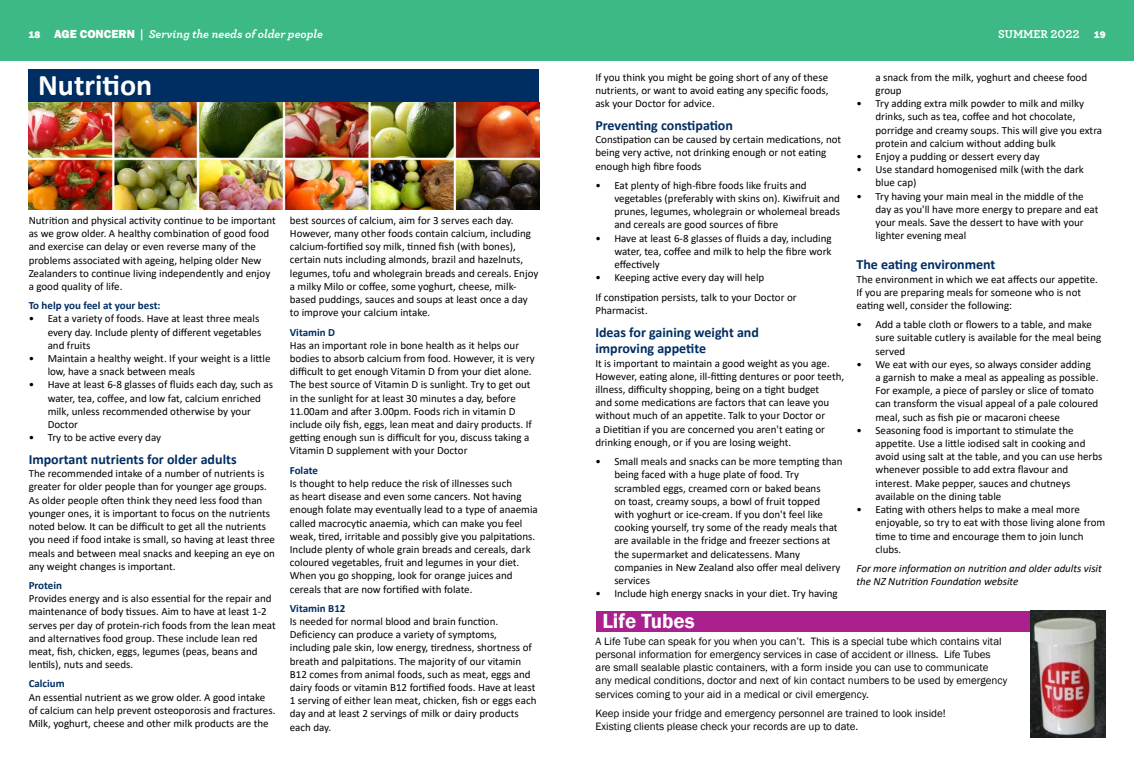
<style>
.page{position:relative;width:1134px;height:766px;background:#fff}
.page>*{position:absolute;margin:0;border:0;box-sizing:border-box;transform-origin:0 0}
.t1{font:700 30px "Calibri";color:#fff}
.t2{font:600 21px "Franklin Gothic";color:#fff}
.t3{font:700 14px/16.8px "Calibri";color:#002d62}
.t4{font:italic 700 12px "Archer";color:#fff}
.t5{font:700 12px "Archer";color:#fff}
.t6{font:11px/13.2px "Calibri";color:#000}
.t7{font:11px/13.2px "Franklin Gothic";color:#000}
.t8{font:italic 11px/13.2px "Calibri";color:#000}
.t9{font:700 11px "Calibri";color:#002d62}
.s1{font-family:"Franklin Gothic";font-weight:800;font-style:normal;font-size:10px}
.s2{font-family:"Franklin Gothic";font-weight:800;font-style:normal}
.s3{font-style:normal}
.s4{font-family:"Franklin Gothic";font-weight:800;font-size:10px}
</style>
<div class="page">
<div style="left:0;top:0;width:1134px;height:60px;background:#3db986"></div>
<div style="left:29px;top:69px;width:510px;height:34px;background:#002d62"></div>
<img style="left:28px;top:103px;width:511px;height:107px">
<div style="left:596px;top:611px;width:509px;height:20px;background:#aa218e"></div>
<img style="left:1030px;top:610px;width:75px;height:127px">
<p class="t4" style="left:28px;top:24px;width:296px"><span class="s1">18</span> <span class="s2">AGE CONCERN</span> <span class="s3">|</span> Serving the needs of older people</p>
<p class="t5" style="left:998px;top:25px;width:109px">SUMMER 2022 <span class="s4">19</span></p>
<h1 class="t1" style="left:38px;top:64px;width:116px">Nutrition</h1>
<p class="t6" style="left:875px;top:70px;width:213px">a snack from the milk, yoghurt and cheese food group</p>
<p class="t6" style="left:875px;top:97px;width:228px;text-indent:-19px">• Try adding extra milk powder to milk and milky drinks, such as tea, coffee and hot chocolate, porridge and creamy soups. This will give you extra protein and calcium without adding bulk</p>
<p class="t6" style="left:856px;top:149px;width:185px">• Enjoy a pudding or dessert every day</p>
<p class="t6" style="left:875px;top:163px;width:210px;text-indent:-19px">• Use standard homogenised milk (with the dark blue cap)</p>
<p class="t6" style="left:875px;top:189px;width:224px;text-indent:-19px">• Try having your main meal in the middle of the day as you'll have more energy to prepare and eat your meals. Save the dessert to have with your lighter evening meal</p>
<p class="t3" style="left:856px;top:256px;width:140px">The eating environment</p>
<p class="t6" style="left:856px;top:272px;width:243px">The environment in which we eat affects our appetite.<br>If you are preparing meals for someone who is not eating well, consider the following:</p>
<p class="t6" style="left:875px;top:317px;width:227px;text-indent:-19px">• Add a table cloth or flowers to a table, and make sure suitable cutlery is available for the meal being served</p>
<p class="t6" style="left:875px;top:357px;width:224px;text-indent:-19px">• We eat with our eyes, so always consider adding a garnish to make a meal as appealing as possible.<br>For example, a piece of parsley or slice of tomato can transform the visual appeal of a pale coloured meal, such as fish pie or macaroni cheese</p>
<p class="t6" style="left:875px;top:423px;width:228px;text-indent:-19px">• Seasoning food is important to stimulate the appetite. Use a little iodised salt in cooking and avoid using salt at the table, and you can use herbs whenever possible to add extra flavour and interest. Make pepper, sauces and chutneys available on the dining table</p>
<p class="t6" style="left:875px;top:502px;width:231px;text-indent:-19px">• Eating with others helps to make a meal more enjoyable, so try to eat with those living alone from time to time and encourage them to join lunch clubs.</p>
<p class="t8" style="left:856px;top:561px;width:247px">For more information on nutrition and older adults visit the NZ Nutrition Foundation website</p>
<p class="t6" style="left:595px;top:70px;width:235px;text-align:justify">If you think you might be going short of any of these nutrients, or want to avoid eating any specific foods, ask your Doctor for advice.</p>
<p class="t3" style="left:595px;top:117px;width:139px">Preventing constipation</p>
<p class="t6" style="left:595px;top:133px;width:247px">Constipation can be caused by certain medications, not being very active, not drinking enough or not eating enough high fibre foods</p>
<p class="t6" style="left:614px;top:178px;width:227px;text-indent:-19px">• Eat plenty of high-fibre foods like fruits and vegetables (preferably with skins on). Kiwifruit and prunes, legumes, wholegrain or wholemeal breads and cereals are good sources of fibre</p>
<p class="t6" style="left:614px;top:231px;width:219px;text-align:justify;text-indent:-19px">• Have at least 6-8 glasses of fluids a day, including water, tea, coffee and milk to help the fibre work effectively</p>
<p class="t6" style="left:595px;top:268px;width:203px;line-height:19.2px">• Keeping active every day will help<br>If constipation persists, talk to your Doctor or</p>
<p class="t6" style="left:595px;top:303px;width:54px">Pharmacist.</p>
<p class="t3" style="left:595px;top:323px;width:165px">Ideas for gaining weight and improving appetite</p>
<p class="t6" style="left:595px;top:356px;width:250px">It is important to maintain a good weight as you age.<br>However, eating alone, ill-fitting dentures or poor teeth, illness, difficulty shopping, being on a tight budget<br>and some medications are factors that can leave you without much of an appetite. Talk to your Doctor or<br>a Dietitian if you are concerned you aren't eating or drinking enough, or if you are losing weight.</p>
<p class="t6" style="left:614px;top:454px;width:230px;text-indent:-19px">• Small meals and snacks can be more tempting than being faced with a huge plate of food. Try scrambled eggs, creamed corn or baked beans<br>on toast, creamy soups, a bowl of fruit topped with yoghurt or ice-cream. If you don't feel like cooking yourself, try some of the ready meals that are available in the fridge and freezer sections at the supermarket and delicatessens. Many companies in New Zealand also offer meal delivery services</p>
<p class="t6" style="left:595px;top:586px;width:244px">• Include high energy snacks in your diet. Try having</p>
<p class="t6" style="left:290px;top:213px;width:250px">best sources of calcium, aim for 3 serves each day.<br>However, many other foods contain calcium, including calcium-fortified soy milk, tinned fish (with bones), certain nuts including almonds, brazil and hazelnuts, legumes, tofu and wholegrain breads and cereals. Enjoy a milky Milo or coffee, some yoghurt, cheese, milk&shy;based puddings, sauces and soups at least once a day to improve your calcium intake.</p>
<p class="t9" style="left:290px;top:324px;width:47px">Vitamin D</p>
<p class="t6" style="left:290px;top:338px;width:247px">Has an important role in bone health as it helps our bodies to absorb calcium from food. However, it is very difficult to get enough Vitamin D from your diet alone.<br>The best source of Vitamin D is sunlight. Try to get out in the sunlight for at least 30 minutes a day, before 11.00am and after 3.00pm. Foods rich in vitamin D include oily fish, eggs, lean meat and dairy products. If getting enough sun is difficult for you, discuss taking a Vitamin D supplement with your Doctor</p>
<p class="t9" style="left:290px;top:462px;width:30px">Folate</p>
<p class="t6" style="left:290px;top:476px;width:249px">Is thought to help reduce the risk of illnesses such<br>as heart disease and even some cancers. Not having enough folate may eventually lead to a type of anaemia called macrocytic anaemia, which can make you feel weak, tired, irritable and possibly give you palpitations.<br>Include plenty of whole grain breads and cereals, dark coloured vegetables, fruit and legumes in your diet.<br>When you go shopping, look for orange juices and cereals that are now fortified with folate.</p>
<p class="t9" style="left:290px;top:600px;width:57px">Vitamin B12</p>
<p class="t6" style="left:290px;top:614px;width:248px">Is needed for normal blood and brain function.<br>Deficiency can produce a variety of symptoms, including pale skin, low energy, tiredness, shortness of breath and palpitations. The majority of our vitamin B12 comes from animal foods, such as meat, eggs and dairy foods or vitamin B12 fortified foods. Have at least 1 serving of either lean meat, chicken, fish or eggs each day and at least 2 servings of milk or dairy products each day.</p>
<p class="t6" style="left:29px;top:213px;width:249px">Nutrition and physical activity continue to be important as we grow older. A healthy combination of good food and exercise can delay or even reverse many of the problems associated with ageing, helping older New Zealanders to continue living independently and enjoy a good quality of life.</p>
<p class="t9" style="left:29px;top:297px;width:133px">To help you feel at your best:</p>
<p class="t6" style="left:48px;top:312px;width:215px;text-indent:-19px">• Eat a variety of foods. Have at least three meals every day. Include plenty of different vegetables and fruits</p>
<p class="t6" style="left:48px;top:351px;width:224px;text-indent:-19px">• Maintain a healthy weight. If your weight is a little low, have a snack between meals</p>
<p class="t6" style="left:48px;top:378px;width:227px;text-indent:-19px">• Have at least 6-8 glasses of fluids each day, such as water, tea, coffee, and low fat, calcium enriched milk, unless recommended otherwise by your Doctor</p>
<p class="t6" style="left:29px;top:430px;width:134px">• Try to be active every day</p>
<p class="t3" style="left:29px;top:450px;width:209px">Important nutrients for older adults</p>
<p class="t6" style="left:29px;top:466px;width:248px">The recommended intake of a number of nutrients is greater for older people than for younger age groups.<br>As older people often think they need less food than younger ones, it is important to focus on the nutrients noted below. It can be difficult to get all the nutrients you need if food intake is small, so having at least three meals and between meal snacks and keeping an eye on any weight changes is important.</p>
<p class="t9" style="left:29px;top:577px;width:35px">Protein</p>
<p class="t6" style="left:29px;top:591px;width:249px">Provides energy and is also essential for the repair and maintenance of body tissues. Aim to have at least 1-2 serves per day of protein-rich foods from the lean meat and alternatives food group. These include lean red meat, fish, chicken, eggs, legumes (peas, beans and lentils), nuts and seeds.</p>
<p class="t9" style="left:29px;top:675px;width:38px">Calcium</p>
<p class="t6" style="left:29px;top:690px;width:248px">An essential nutrient as we grow older. A good intake of calcium can help prevent osteoporosis and fractures.<br>Milk, yoghurt, cheese and other milk products are the</p>
<h2 class="t2" style="left:602px;top:608px;width:94px">Life Tubes</h2>
<p class="t7" style="left:595px;top:634px;width:413px">A Life Tube can speak for you when you can’t. This is a special tube which contains vital personal information for emergency services in case of accident or illness. Life Tubes are small sealable plastic containers, with a form inside you can use to communicate any medical conditions, doctor and next of kin contact numbers to be used by emergency services coming to your aid in a medical or civil emergency.</p>
<p class="t7" style="left:595px;top:706px;width:352px">Keep inside your fridge and emergency personnel are trained to look inside!<br>Existing clients please check your records are up to date.</p>
</div>
